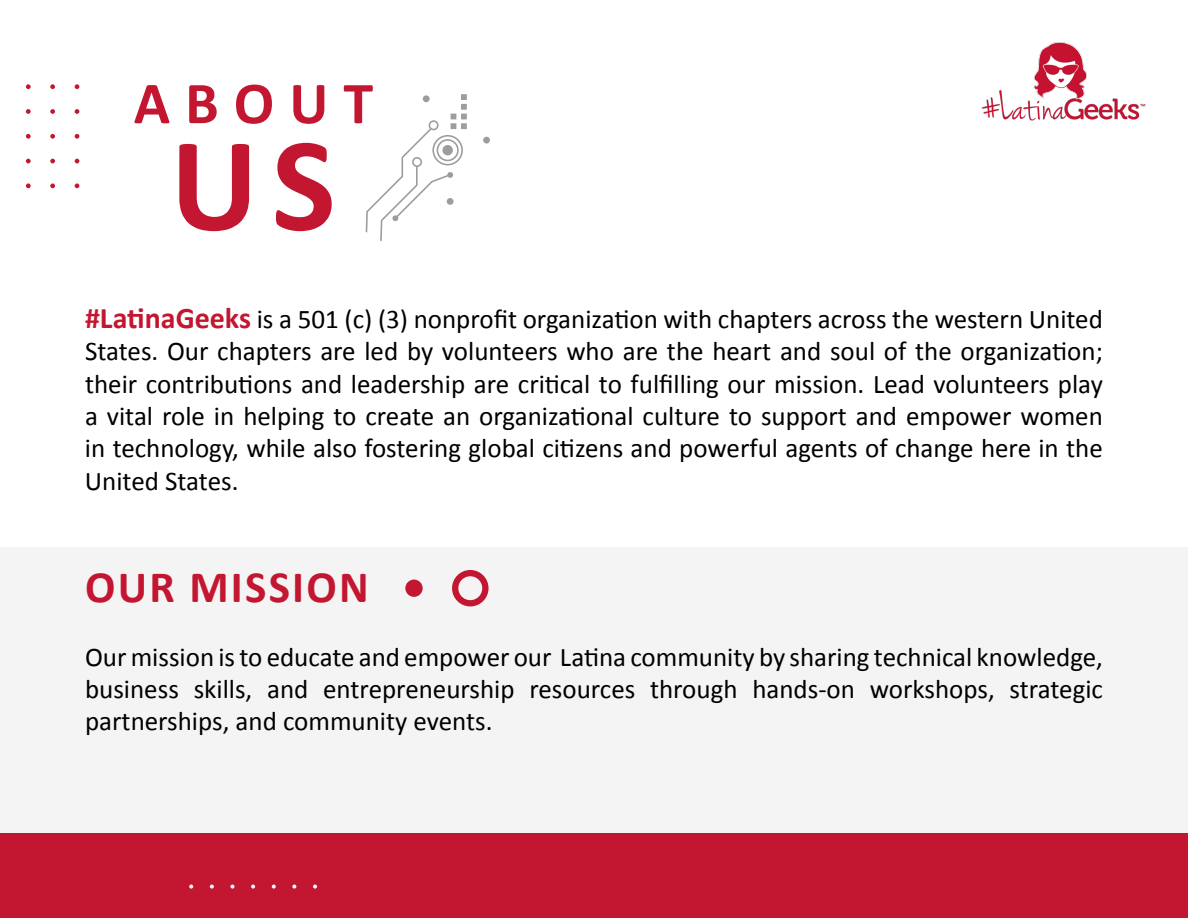
<style>
.page{position:relative;width:1188px;height:918px;background:#fff}
.page>*{position:absolute;margin:0;border:0;box-sizing:border-box;transform-origin:0 0}
.t1{font:700 135px "Calibri";color:#c31631}
.t2{font:700 60px "Calibri";letter-spacing:.25em;color:#c31631}
.t3{font:700 45px "Calibri";letter-spacing:.05em;color:#c31631}
.t4{font:27px/32.4px "Calibri";color:#000;text-align:justify}
.s1{font-weight:700;font-size:30px;color:#c31631}
</style>
<div class="page">
<img style="left:981px;top:42px;width:165px;height:79px">
<div style="left:0;top:833px;width:1188px;height:85px;background:#c31631"></div>
<svg style="left:313px;top:885px;width:4px;height:4px"></svg>
<svg style="left:292px;top:885px;width:4px;height:4px"></svg>
<svg style="left:272px;top:885px;width:4px;height:4px"></svg>
<svg style="left:251px;top:885px;width:4px;height:4px"></svg>
<svg style="left:230px;top:885px;width:5px;height:4px"></svg>
<svg style="left:210px;top:885px;width:4px;height:4px"></svg>
<svg style="left:189px;top:885px;width:4px;height:4px"></svg>
<svg style="left:75px;top:84px;width:4px;height:5px"></svg>
<svg style="left:50px;top:84px;width:5px;height:5px"></svg>
<svg style="left:26px;top:84px;width:5px;height:5px"></svg>
<svg style="left:75px;top:109px;width:4px;height:5px"></svg>
<svg style="left:50px;top:109px;width:5px;height:5px"></svg>
<svg style="left:26px;top:109px;width:5px;height:5px"></svg>
<svg style="left:75px;top:134px;width:4px;height:5px"></svg>
<svg style="left:50px;top:134px;width:5px;height:5px"></svg>
<svg style="left:26px;top:134px;width:5px;height:5px"></svg>
<svg style="left:75px;top:159px;width:4px;height:4px"></svg>
<svg style="left:50px;top:159px;width:5px;height:4px"></svg>
<svg style="left:26px;top:159px;width:5px;height:4px"></svg>
<svg style="left:75px;top:183px;width:4px;height:5px"></svg>
<svg style="left:50px;top:183px;width:5px;height:5px"></svg>
<svg style="left:26px;top:183px;width:5px;height:5px"></svg>
<svg style="left:366px;top:94px;width:124px;height:147px"></svg>
<div style="left:0;top:548px;width:1188px;height:285px;background:#f5f4f4"></div>
<svg style="left:452px;top:570px;width:37px;height:36px"></svg>
<div style="left:405px;top:580px;width:18px;height:17px;background:#c31631;border-radius:50%"></div>
<h2 class="t2" style="left:134px;top:61px;width:241px">ABOUT</h2>
<h1 class="t1" style="left:170px;top:89px;width:167px">US</h1>
<p class="t4" style="left:85px;top:302px;width:1019px"><span class="s1">#LatinaGeeks</span> is a 501 (c) (3) nonprofit organization with chapters across the western United States. Our chapters are led by volunteers who are the heart and soul of the organization; their contributions and leadership are critical to fulfilling our mission. Lead volunteers play a vital role in helping to create an organizational culture to support and empower women in technology, while also fostering global citizens and powerful agents of change here in the United States.</p>
<h3 class="t3" style="left:85px;top:555px;width:285px">OUR MISSION</h3>
<p class="t4" style="left:85px;top:640px;width:1019px">Our mission is to educate and empower our Latina community by sharing technical knowledge, business skills, and entrepreneurship resources through hands-on workshops, strategic partnerships, and community events.</p>
</div>
